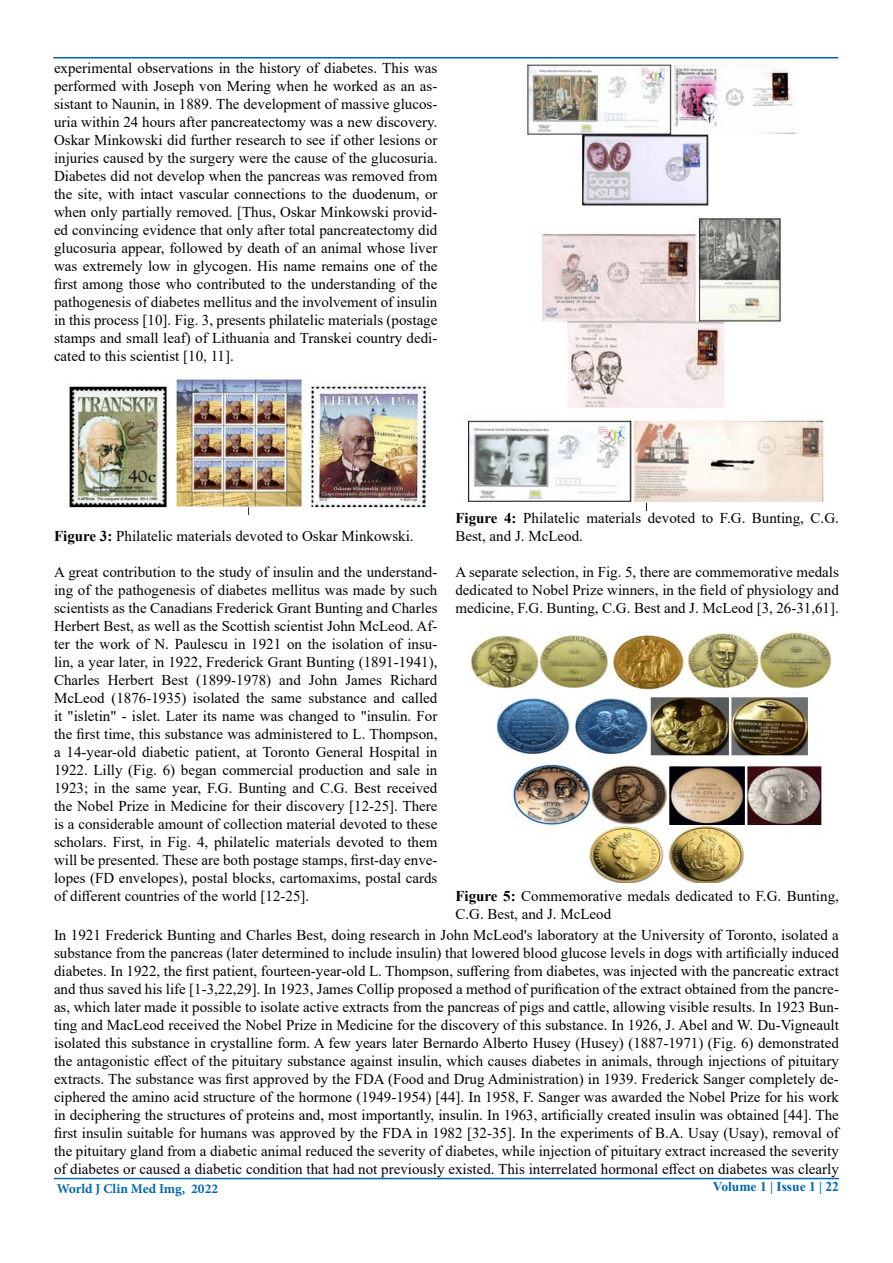
<style>
.page{position:relative;width:893px;height:1263px;background:#fff}
.page>*{position:absolute;margin:0;border:0;box-sizing:border-box;transform-origin:0 0}
.t1{font:15px/18px "Times New Roman";color:#000;text-align:justify}
.t2{font:700 13.5px "Minion Pro";color:#0066b3}
.t3{font:700 13.5px "Times New Roman";color:#0066b3}
.s1{font-weight:700}
</style>
<div class="page">
<hr style="left:54px;top:1178px;width:785px;height:1px;background:#0066b3">
<hr style="left:53px;top:57px;width:785px;height:1px;background:#0066b3">
<img style="left:68px;top:378px;width:359px;height:136px">
<img style="left:468px;top:62px;width:359px;height:448px">
<img style="left:470px;top:631px;width:362px;height:252px">
<p class="t1" style="left:54px;top:59px;width:385px">experimental observations in the history of diabetes. This was performed with Joseph von Mering when he worked as an as&shy;sistant to Naunin, in 1889. The development of massive glucos&shy;uria within 24 hours after pancreatectomy was a new discovery.<br>Oskar Minkowski did further research to see if other lesions or injuries caused by the surgery were the cause of the glucosuria.<br>Diabetes did not develop when the pancreas was removed from the site, with intact vascular connections to the duodenum, or when only partially removed. [Thus, Oskar Minkowski provid&shy;ed convincing evidence that only after total pancreatectomy did glucosuria appear, followed by death of an animal whose liver was extremely low in glycogen. His name remains one of the first among those who contributed to the understanding of the pathogenesis of diabetes mellitus and the involvement of insulin in this process [10]. Fig. 3, presents philatelic materials (postage stamps and small leaf) of Lithuania and Transkei country dedi&shy;cated to this scientist [10, 11].</p>
<p class="t1" style="left:455px;top:509px;width:385px"><span class="s1">Figure 4:</span> Philatelic materials devoted to F.G. Bunting, C.G.<br>Best, and J. McLeod.</p>
<p class="t1" style="left:455px;top:563px;width:385px">A separate selection, in Fig. 5, there are commemorative medals dedicated to Nobel Prize winners, in the field of physiology and medicine, F.G. Bunting, C.G. Best and J. McLeod [3, 26-31,61].</p>
<p class="t1" style="left:54px;top:527px;width:361px"><span class="s1">Figure 3:</span> Philatelic materials devoted to Oskar Minkowski.</p>
<p class="t1" style="left:54px;top:563px;width:385px">A great contribution to the study of insulin and the understand&shy;ing of the pathogenesis of diabetes mellitus was made by such scientists as the Canadians Frederick Grant Bunting and Charles Herbert Best, as well as the Scottish scientist John McLeod. Af&shy;ter the work of N. Paulescu in 1921 on the isolation of insu&shy;lin, a year later, in 1922, Frederick Grant Bunting (1891-1941), Charles Herbert Best (1899-1978) and John James Richard McLeod (1876-1935) isolated the same substance and called it "isletin" - islet. Later its name was changed to "insulin. For the first time, this substance was administered to L. Thompson, a 14-year-old diabetic patient, at Toronto General Hospital in 1922. Lilly (Fig. 6) began commercial production and sale in 1923; in the same year, F.G. Bunting and C.G. Best received the Nobel Prize in Medicine for their discovery [12-25]. There is a considerable amount of collection material devoted to these scholars. First, in Fig. 4, philatelic materials devoted to them will be presented. These are both postage stamps, first-day enve&shy;lopes (FD envelopes), postal blocks, cartomaxims, postal cards of different countries of the world [12-25].</p>
<p class="t1" style="left:455px;top:887px;width:385px"><span class="s1">Figure 5:</span> Commemorative medals dedicated to F.G. Bunting,<br>C.G. Best, and J. McLeod</p>
<p class="t1" style="left:54px;top:926px;width:786px">In 1921 Frederick Bunting and Charles Best, doing research in John McLeod's laboratory at the University of Toronto, isolated a substance from the pancreas (later determined to include insulin) that lowered blood glucose levels in dogs with artificially induced diabetes. In 1922, the first patient, fourteen-year-old L. Thompson, suffering from diabetes, was injected with the pancreatic extract and thus saved his life [1-3,22,29]. In 1923, James Collip proposed a method of purification of the extract obtained from the pancre&shy;as, which later made it possible to isolate active extracts from the pancreas of pigs and cattle, allowing visible results. In 1923 Bun&shy;ting and MacLeod received the Nobel Prize in Medicine for the discovery of this substance. In 1926, J. Abel and W. Du-Vigneault isolated this substance in crystalline form. A few years later Bernardo Alberto Husey (Husey) (1887-1971) (Fig. 6) demonstrated the antagonistic effect of the pituitary substance against insulin, which causes diabetes in animals, through injections of pituitary extracts. The substance was first approved by the FDA (Food and Drug Administration) in 1939. Frederick Sanger completely de&shy;ciphered the amino acid structure of the hormone (1949-1954) [44]. In 1958, F. Sanger was awarded the Nobel Prize for his work in deciphering the structures of proteins and, most importantly, insulin. In 1963, artificially created insulin was obtained [44]. The first insulin suitable for humans was approved by the FDA in 1982 [32-35]. In the experiments of B.A. Usay (Usay), removal of the pituitary gland from a diabetic animal reduced the severity of diabetes, while injection of pituitary extract increased the severity of diabetes or caused a diabetic condition that had not previously existed. This interrelated hormonal effect on diabetes was clearly</p>
<p class="t2" style="left:57px;top:1179px;width:163px">World J Clin Med Img, 2022</p>
<p class="t3" style="left:713px;top:1177px;width:128px">Volume 1 | Issue 1 | 22</p>
</div>
